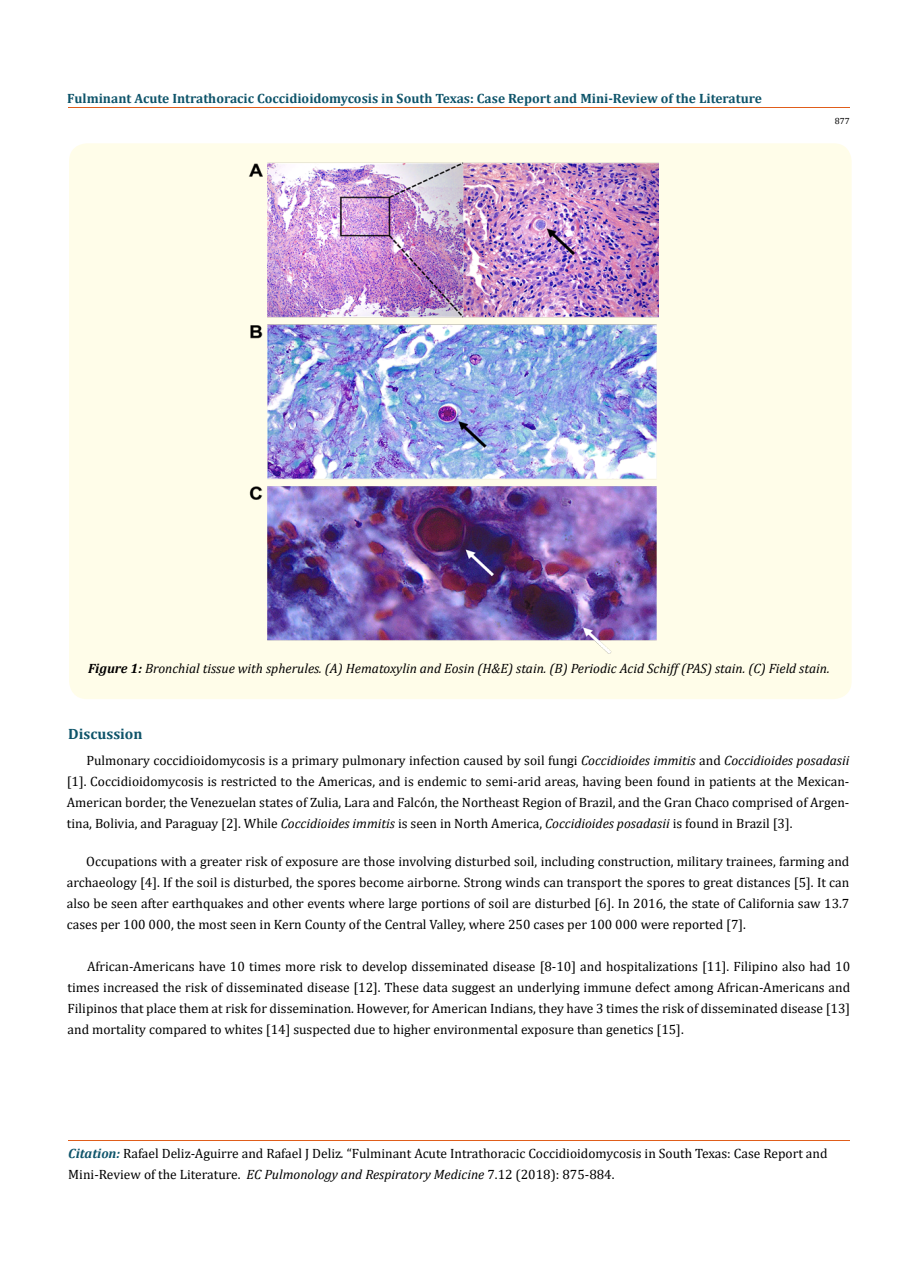
<style>
.page{position:relative;width:917px;height:1262px;background:#fff}
.page>*{position:absolute;margin:0;border:0;box-sizing:border-box;transform-origin:0 0}
.t1{font:700 15px "Cambria";color:#0e546a}
.t2{font:13.5px/21px "Cambria";color:#000;text-align:justify}
.t3{font:italic 13.5px "Cambria";color:#000}
.t4{font:700 13.5px "Cambria";color:#0e546a}
.t5{font:9px "Cambria";color:#000}
.s1{font-weight:700}
.s2{font-style:italic}
.s3{font-weight:700;font-style:italic;color:#0e546a}
</style>
<div class="page">
<hr style="left:68px;top:108px;width:781px;height:1px;background:#e05d1a">
<hr style="left:68px;top:1140px;width:781px;height:1px;background:#e05d1a">
<div style="left:69px;top:143px;width:782px;height:556px;background:#fffde9;border-radius:18px"></div>
<img style="left:248px;top:162px;width:410px;height:491px">
<p class="t4" style="left:67px;top:89px;width:696px">Fulminant Acute Intrathoracic Coccidioidomycosis in South Texas: Case Report and Mini-Review of the Literature</p>
<p class="t5" style="left:834px;top:116px;width:16px">877</p>
<p class="t3" style="left:88px;top:659px;width:743px"><span class="s1">Figure 1:</span> Bronchial tissue with spherules. (A) Hematoxylin and Eosin (H&amp;E) stain. (B) Periodic Acid Schiff (PAS) stain. (C) Field stain.</p>
<p class="t1" style="left:68px;top:723px;width:76px">Discussion</p>
<p class="t2" style="left:67px;top:749px;width:784px;text-indent:19px">Pulmonary coccidioidomycosis is a primary pulmonary infection caused by soil fungi <span class="s2">Coccidioides immitis</span> and <span class="s2">Coccidioides posadasii </span>[1]. Coccidioidomycosis is restricted to the Americas, and is endemic to semi-arid areas, having been found in patients at the Mexican-American border, the Venezuelan states of Zulia, Lara and Falcón, the Northeast Region of Brazil, and the Gran Chaco comprised of Argen&shy;tina, Bolivia, and Paraguay [2]. While <span class="s2">Coccidioides immitis</span> is seen in North America, <span class="s2">Coccidioides posadasii</span> is found in Brazil [3].</p>
<p class="t2" style="left:67px;top:850px;width:784px;text-indent:19px">Occupations with a greater risk of exposure are those involving disturbed soil, including construction, military trainees, farming and archaeology [4]. If the soil is disturbed, the spores become airborne. Strong winds can transport the spores to great distances [5]. It can also be seen after earthquakes and other events where large portions of soil are disturbed [6]. In 2016, the state of California saw 13.7 cases per 100 000, the most seen in Kern County of the Central Valley, where 250 cases per 100 000 were reported [7].</p>
<p class="t2" style="left:68px;top:955px;width:784px;text-indent:19px">African-Americans have 10 times more risk to develop disseminated disease [8-10] and hospitalizations [11]. Filipino also had 10 times increased the risk of disseminated disease [12]. These data suggest an underlying immune defect among African-Americans and Filipinos that place them at risk for dissemination. However, for American Indians, they have 3 times the risk of disseminated disease [13] and mortality compared to whites [14] suspected due to higher environmental exposure than genetics [15].</p>
<p class="t2" style="left:68px;top:1142px;width:760px"><span class="s3">Citation:</span> Rafael Deliz-Aguirre and Rafael J Deliz<span class="s2">.</span> “Fulminant Acute Intrathoracic Coccidioidomycosis in South Texas: Case Report and<br>Mini-Review of the Literature. <span class="s2">EC Pulmonology and Respiratory Medicine</span> 7.12 (2018): 875-884.</p>
</div>
